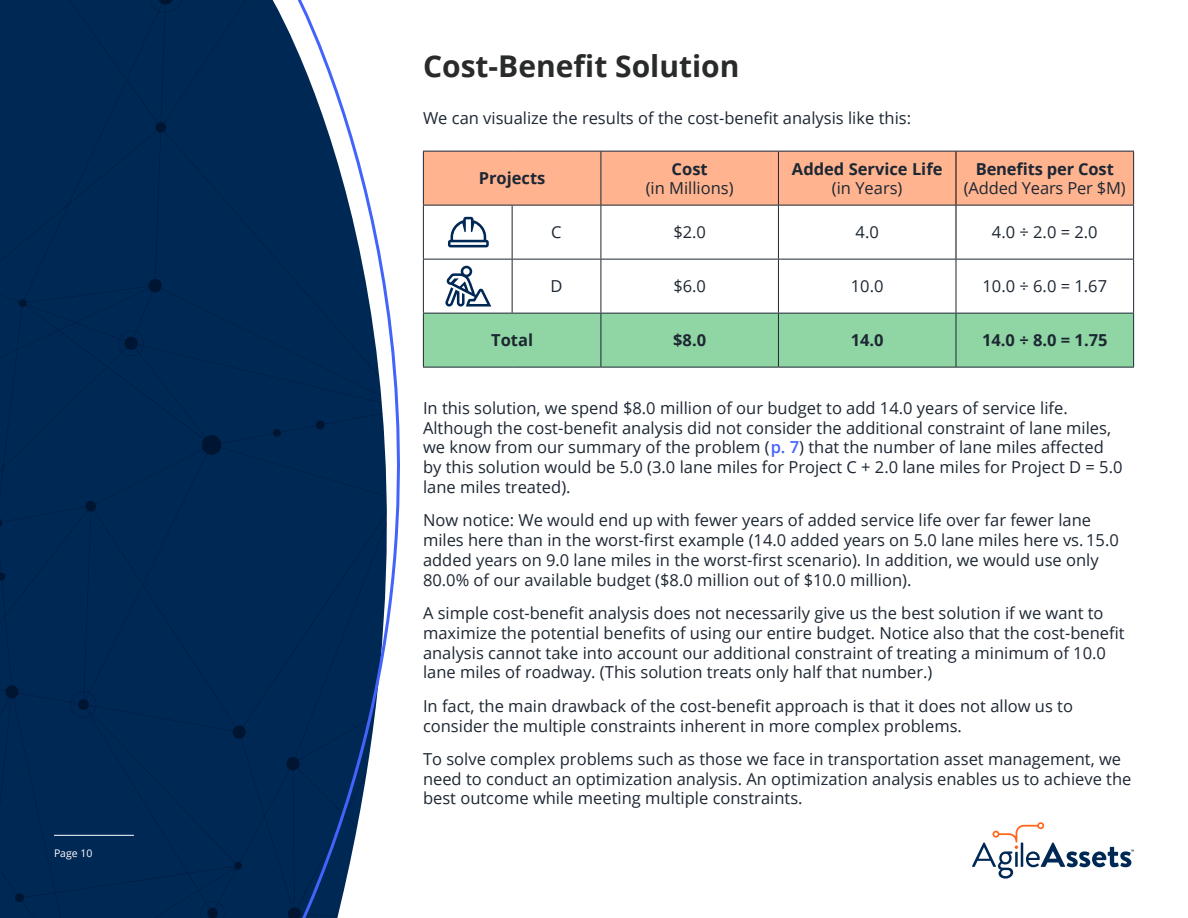
<style>
.page{position:relative;width:1188px;height:918px;background:#fff}
.page>*{position:absolute;margin:0;border:0;box-sizing:border-box;transform-origin:0 0}
.t1{font:700 30px "Open Sans";color:#292b2b}
.t2{font:16.5px/19.8px "Open Sans";color:#1d2733}
.t3{font:700 16.5px "Open Sans";color:#1d2733}
.t4{font:10.5px "Open Sans";color:#fff}
.s1{font-weight:600;color:#4264fb}
</style>
<div class="page">
<div style="left:527px;top:152px;width:606px;height:53px;background:#ffb38f"></div>
<div style="left:527px;top:314px;width:606px;height:53px;background:#90d6a4"></div>
<hr style="left:1133px;top:152px;width:1px;height:53px;background:#1d2733">
<hr style="left:1133px;top:206px;width:1px;height:53px;background:#1d2733">
<hr style="left:956px;top:152px;width:1px;height:53px;background:#000">
<hr style="left:956px;top:206px;width:1px;height:53px;background:#000">
<hr style="left:512px;top:151px;width:89px;height:1px;background:#1d2733">
<hr style="left:601px;top:152px;width:1px;height:53px;background:#1d2733">
<hr style="left:601px;top:151px;width:177px;height:1px;background:#1d2733">
<hr style="left:778px;top:152px;width:1px;height:53px;background:#1d2733">
<hr style="left:778px;top:151px;width:178px;height:1px;background:#1d2733">
<hr style="left:956px;top:151px;width:178px;height:1px;background:#1d2733">
<hr style="left:512px;top:205px;width:89px;height:1px;background:#1d2733">
<hr style="left:601px;top:206px;width:1px;height:53px;background:#1d2733">
<hr style="left:601px;top:205px;width:177px;height:1px;background:#1d2733">
<hr style="left:778px;top:206px;width:1px;height:53px;background:#1d2733">
<hr style="left:778px;top:205px;width:178px;height:1px;background:#1d2733">
<hr style="left:956px;top:205px;width:178px;height:1px;background:#1d2733">
<hr style="left:512px;top:259px;width:89px;height:1px;background:#1d2733">
<hr style="left:601px;top:260px;width:1px;height:53px;background:#1d2733">
<hr style="left:601px;top:259px;width:177px;height:1px;background:#1d2733">
<hr style="left:778px;top:260px;width:1px;height:53px;background:#1d2733">
<hr style="left:778px;top:259px;width:178px;height:1px;background:#1d2733">
<hr style="left:956px;top:260px;width:1px;height:53px;background:#1d2733">
<hr style="left:956px;top:259px;width:178px;height:1px;background:#1d2733">
<hr style="left:1133px;top:260px;width:1px;height:53px;background:#1d2733">
<hr style="left:512px;top:367px;width:89px;height:1px;background:#1d2733">
<hr style="left:512px;top:313px;width:89px;height:1px;background:#1d2733">
<hr style="left:601px;top:314px;width:1px;height:53px;background:#1d2733">
<hr style="left:601px;top:313px;width:177px;height:1px;background:#1d2733">
<hr style="left:601px;top:367px;width:177px;height:1px;background:#1d2733">
<hr style="left:778px;top:314px;width:1px;height:53px;background:#1d2733">
<hr style="left:778px;top:313px;width:178px;height:1px;background:#1d2733">
<hr style="left:778px;top:367px;width:178px;height:1px;background:#1d2733">
<hr style="left:956px;top:314px;width:1px;height:53px;background:#1d2733">
<hr style="left:956px;top:313px;width:178px;height:1px;background:#1d2733">
<hr style="left:1133px;top:314px;width:1px;height:53px;background:#1d2733">
<hr style="left:956px;top:367px;width:178px;height:1px;background:#1d2733">
<div style="left:0;top:0;width:290px;height:918px;background:#002855"></div>
<svg style="left:290px;top:0;width:237px;height:918px"></svg>
<hr style="left:54px;top:835px;width:80px;height:1px;background:#fff">
<svg style="left:972px;top:822px;width:162px;height:57px"></svg>
<p class="t4" style="left:54px;top:846px;width:40px">Page 10</p>
<h1 class="t1" style="left:423px;top:45px;width:318px">Cost-Benefit Solution</h1>
<p class="t2" style="left:423px;top:107px;width:490px">We can visualize the results of the cost-benefit analysis like this:</p>
<p class="t3" style="left:479px;top:167px;width:68px">Projects</p>
<p class="t3" style="left:672px;top:157px;width:38px">Cost</p>
<p class="t2" style="left:646px;top:178px;width:89px">(in Millions)</p>
<p class="t3" style="left:792px;top:157px;width:152px">Added Service Life</p>
<p class="t2" style="left:832px;top:178px;width:72px">(in Years)</p>
<p class="t3" style="left:976px;top:157px;width:140px">Benefits per Cost</p>
<p class="t2" style="left:964px;top:178px;width:164px">(Added Years Per $M)</p>
<p class="t2" style="left:551px;top:222px;width:12px">C</p>
<p class="t2" style="left:673px;top:222px;width:34px">$2.0</p>
<p class="t2" style="left:856px;top:222px;width:25px">4.0</p>
<p class="t2" style="left:992px;top:222px;width:107px">4.0 ÷ 2.0 = 2.0</p>
<p class="t2" style="left:551px;top:276px;width:14px">D</p>
<p class="t2" style="left:673px;top:276px;width:34px">$6.0</p>
<p class="t2" style="left:851px;top:276px;width:34px">10.0</p>
<p class="t2" style="left:982px;top:276px;width:126px">10.0 ÷ 6.0 = 1.67</p>
<p class="t3" style="left:491px;top:329px;width:43px">Total</p>
<p class="t3" style="left:673px;top:329px;width:34px">$8.0</p>
<p class="t3" style="left:851px;top:329px;width:34px">14.0</p>
<p class="t3" style="left:982px;top:329px;width:127px">14.0 ÷ 8.0 = 1.75</p>
<p class="t2" style="left:423px;top:398px;width:701px">In this solution, we spend $8.0 million of our budget to add 14.0 years of service life.<br>Although the cost-benefit analysis did not consider the additional constraint of lane miles, we know from our summary of the problem (<span class="s1">p. 7</span>) that the number of lane miles affected by this solution would be 5.0 (3.0 lane miles for Project C + 2.0 lane miles for Project D = 5.0 lane miles treated).</p>
<p class="t2" style="left:423px;top:510px;width:697px">Now notice: We would end up with fewer years of added service life over far fewer lane miles here than in the worst-first example (14.0 added years on 5.0 lane miles here vs. 15.0 added years on 9.0 lane miles in the worst-first scenario). In addition, we would use only 80.0% of our available budget ($8.0 million out of $10.0 million).</p>
<p class="t2" style="left:423px;top:603px;width:703px">A simple cost-benefit analysis does not necessarily give us the best solution if we want to maximize the potential benefits of using our entire budget. Notice also that the cost-benefit analysis cannot take into account our additional constraint of treating a minimum of 10.0 lane miles of roadway. (This solution treats only half that number.)</p>
<p class="t2" style="left:423px;top:695px;width:652px">In fact, the main drawback of the cost-benefit approach is that it does not allow us to consider the multiple constraints inherent in more complex problems.</p>
<p class="t2" style="left:423px;top:749px;width:710px">To solve complex problems such as those we face in transportation asset management, we need to conduct an optimization analysis. An optimization analysis enables us to achieve the best outcome while meeting multiple constraints.</p>
</div>
